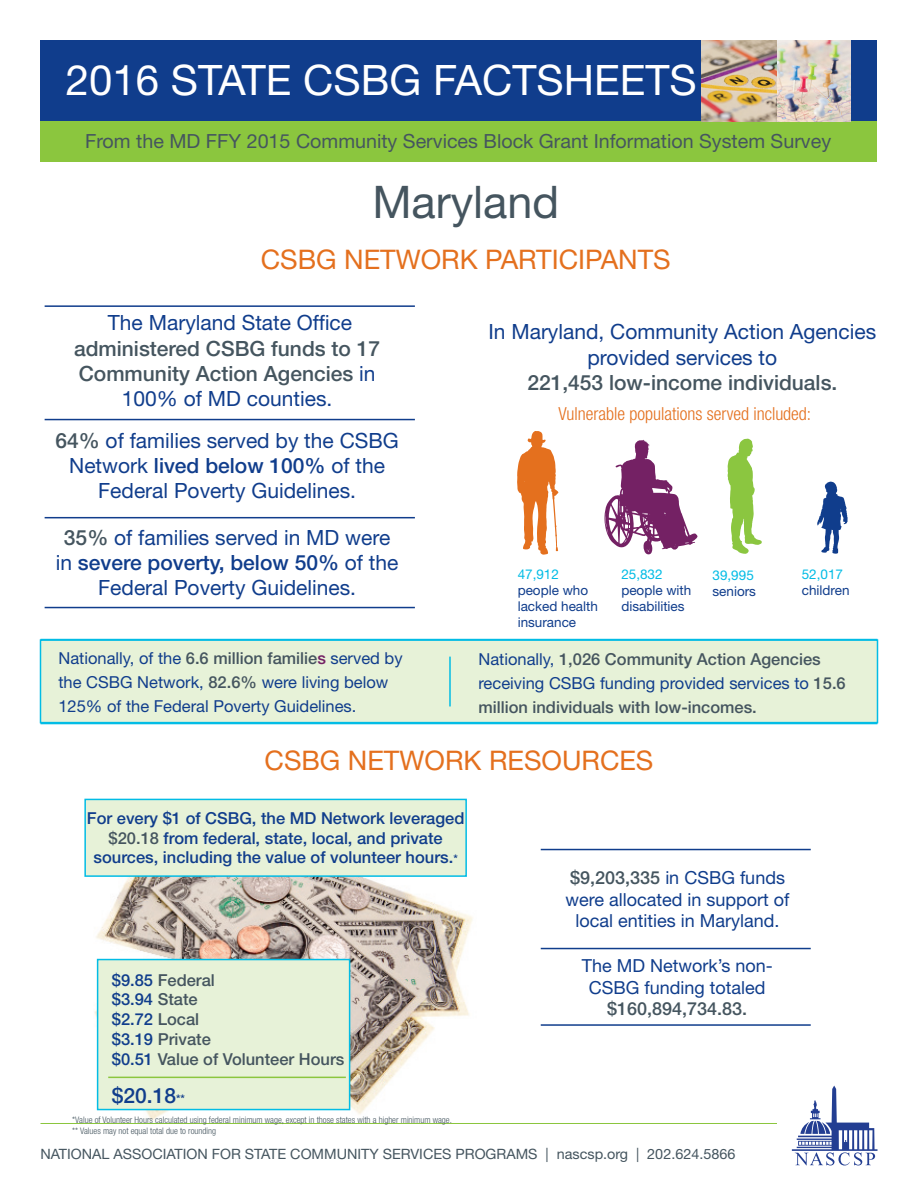
<style>
.page{position:relative;width:918px;height:1188px;background:#fff}
.page>*{position:absolute;margin:0;border:0;box-sizing:border-box;transform-origin:0 0}
.t1{font:45px "Helvetica Neue LT Std";color:#45555f}
.t2{font:42px "Helvetica Neue LT Std";color:#fff}
.headline_1{font:27px "Helvetica Neue LT Std";color:#e4701e}
.t3{font:21px/25.2px "Helvetica Neue LT Std";color:#103d8c;text-align:center}
.t4{font:500 21px/25.2px "Helvetica Neue LT Std";color:#45555f;text-align:center}
.t5{font:500 21px "Helvetica Neue LT Std";color:#103d8c}
.t6{font:19.5px "Helvetica Neue LT Std";color:#45555f}
.t7{font:18px/21.6px "Helvetica Neue LT Std";color:#103d8c;text-align:center}
.t8{font:300 condensed 18px "Helvetica Neue LT Std";color:#e4701e}
.t9{font:500 16.5px/24px "Helvetica Neue LT Std";color:#45555f}
.t10{font:500 16.5px/19.8px "Helvetica Neue LT Std";color:#103d8c;text-align:center}
.t11{font:16.5px/24px "Helvetica Neue LT Std";color:#103d8c}
.t12{font:14.25px "Helvetica Neue LT Std";color:#45555f}
.t13{font:13.5px/16.2px "Helvetica Neue LT Std";color:#103d8c}
.t14{font:13.5px "Helvetica Neue LT Std";color:#02bce5}
.t15{font:300 condensed 9px "Helvetica Neue LT Std";color:#45555f}
.s1{font-weight:400;color:#103d8c}
.s2{font-weight:500;color:#45555f}
.s3{font-weight:500}
.s4{font-weight:500;color:#742164}
.s5{color:#45555f}
.s6{font-size:12px}
.s7{color:#103d8c}
</style>
<div class="page">
<div style="left:40px;top:639px;width:838px;height:84px;background:#e7f2d8;border:2px solid #02bce5"></div>
<hr style="left:40px;top:639px;width:837px;height:1px;background:#02bce5">
<hr style="left:40px;top:723px;width:837px;height:1px;background:#02bce5">
<hr style="left:449px;top:657px;width:2px;height:49px;background:#02bce5">
<div style="left:40px;top:122px;width:838px;height:40px;background:#8bc63e"></div>
<svg style="left:792px;top:1086px;width:86px;height:79px"></svg>
<div style="left:40px;top:40px;width:810px;height:82px;background:#103d8c"></div>
<div style="left:850px;top:40px;width:28px;height:82px;background:#103d8c"></div>
<img style="left:702px;top:40px;width:148px;height:82px">
<hr style="left:45px;top:305px;width:370px;height:2px;background:#103d8c">
<hr style="left:541px;top:1024px;width:270px;height:2px;background:#103d8c">
<hr style="left:541px;top:948px;width:270px;height:1px;background:#103d8c">
<hr style="left:541px;top:849px;width:270px;height:1px;background:#103d8c">
<img style="left:94px;top:877px;width:379px;height:244px">
<div style="left:98px;top:960px;width:252px;height:150px;background:#e7f2d8"></div>
<div style="left:97px;top:959px;width:253px;height:151px;border:2px solid #02bce5"></div>
<hr style="left:108px;top:1077px;width:238px;height:1px;background:#8bc63e">
<div style="left:85px;top:799px;width:381px;height:77px;background:#e7f2d8"></div>
<div style="left:84px;top:799px;width:383px;height:78px;border:2px solid #02bce5"></div>
<hr style="left:40px;top:1123px;width:737px;height:1px;background:#8bc63e">
<hr style="left:45px;top:607px;width:370px;height:1px;background:#103d8c">
<hr style="left:45px;top:419px;width:370px;height:1px;background:#103d8c">
<hr style="left:45px;top:517px;width:370px;height:1px;background:#103d8c">
<svg style="left:604px;top:440px;width:94px;height:115px"></svg>
<svg style="left:517px;top:431px;width:41px;height:124px"></svg>
<svg style="left:728px;top:439px;width:34px;height:115px"></svg>
<svg style="left:817px;top:481px;width:31px;height:73px"></svg>
<p class="t2" style="left:66px;top:55px;width:632px">2016 STATE CSBG FACTSHEETS</p>
<p class="t6" style="left:85px;top:129px;width:748px">From the MD FFY 2015 Community Services Block Grant Information System Survey</p>
<p class="t1" style="left:372px;top:175px;width:188px">Maryland</p>
<p class="headline_1" style="left:261px;top:243px;width:411px">CSBG NETWORK PARTICIPANTS</p>
<p class="t4" style="left:74px;top:310px;width:308px"><span class="s1">The Maryland State Office </span>administered CSBG funds to 17<br>Community Action Agencies <span class="s1">in<br>100% of MD counties.</span></p>
<p class="t3" style="left:55px;top:428px;width:345px"><span class="s2">64%</span> of families served by the CSBG<br>Network <span class="s3">lived below 100%</span> of the<br>Federal Poverty Guidelines.</p>
<p class="t3" style="left:56px;top:524px;width:344px"><span class="s2">35%</span> of families served in MD were in <span class="s3">severe poverty, below 50%</span> of the<br>Federal Poverty Guidelines.</p>
<p class="t3" style="left:488px;top:319px;width:389px">In Maryland, Community Action Agencies provided services to</p>
<p class="t4" style="left:527px;top:370px;width:312px">221,453 low-income individuals.</p>
<p class="t8" style="left:559px;top:403px;width:254px">Vulnerable populations served included:</p>
<p class="t14" style="left:518px;top:566px;width:43px">47,912</p>
<p class="t13" style="left:518px;top:582px;width:82px">people who lacked health insurance</p>
<p class="t14" style="left:621px;top:566px;width:43px">25,832</p>
<p class="t13" style="left:621px;top:582px;width:71px">people with disabilities</p>
<p class="t14" style="left:713px;top:567px;width:43px">39,995</p>
<p class="t13" style="left:713px;top:583px;width:45px">seniors</p>
<p class="t14" style="left:802px;top:566px;width:43px">52,017</p>
<p class="t13" style="left:802px;top:582px;width:49px">children</p>
<p class="t11" style="left:58px;top:646px;width:346px">Nationally, of the <span class="s2">6.6 million familie</span><span class="s4">s</span> served by the CSBG Network, <span class="s2">82.6%</span> were living below<br>125% of the Federal Poverty Guidelines.</p>
<p class="t9" style="left:478px;top:647px;width:369px"><span class="s1">Nationally,</span> 1,026 Community Action Agencies <span class="s1">receiving CSBG funding provided services to</span> 15.6 million individuals with low-incomes.</p>
<p class="headline_1" style="left:265px;top:744px;width:390px">CSBG NETWORK RESOURCES</p>
<p class="t10" style="left:87px;top:808px;width:379px">For every $1 of CSBG, the MD Network leveraged <span class="s5">$20.18</span> from federal, state, local, and private sources, including the value of volunteer hours.<span class="s6">*</span></p>
<p class="t9" style="left:112px;top:968px;width:105px"><span class="s7">$9.85</span> Federal</p>
<p class="t10" style="left:112px;top:989px;width:87px">$3.94 <span class="s5">State</span></p>
<p class="t10" style="left:112px;top:1009px;width:89px">$2.72 <span class="s5">Local</span></p>
<p class="t9" style="left:112px;top:1027px;width:101px"><span class="s7">$3.19</span> Private</p>
<p class="t9" style="left:112px;top:1047px;width:234px"><span class="s7">$0.51</span> Value of Volunteer Hours</p>
<p class="t5" style="left:112px;top:1083px;width:75px">$20.18<span class="s6">**</span></p>
<p class="t15" style="left:72px;top:1115px;width:381px">*Value of Volunteer Hours calculated using federal minimum wage, except in those states with a higher minimum wage.</p>
<p class="t15" style="left:72px;top:1126px;width:145px">** Values may not equal total due to rounding</p>
<p class="t7" style="left:566px;top:867px;width:226px"><span class="s2">$9,203,335</span> in CSBG funds were allocated in support of local entities in Maryland.</p>
<p class="t7" style="left:582px;top:955px;width:193px">The MD Network’s non-<br>CSBG funding totaled <span class="s2">$160,894,734.83.</span></p>
<p class="t12" style="left:40px;top:1146px;width:696px">NATIONAL ASSOCIATION FOR STATE COMMUNITY SERVICES PROGRAMS | nascsp.org | 202.624.5866</p>
</div>
